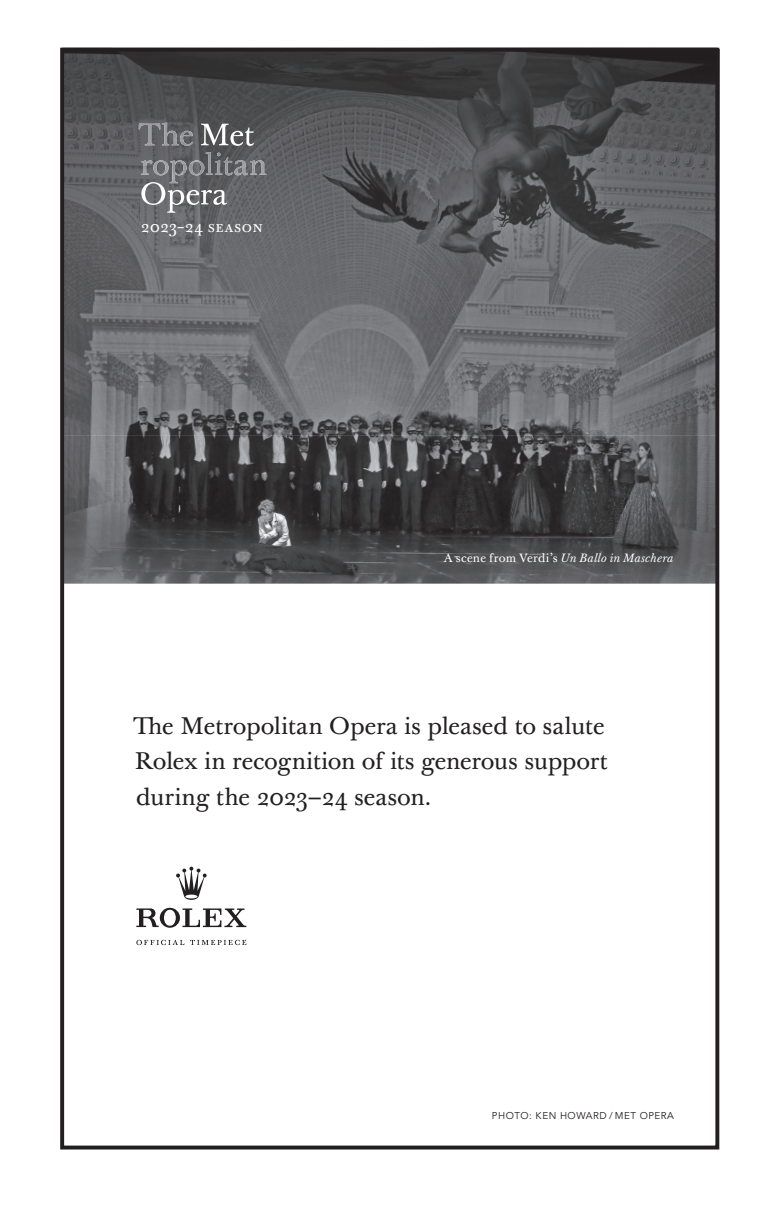
<style>
.page{position:relative;width:774px;height:1224px;background:#fff}
.page>*{position:absolute;margin:0;border:0;box-sizing:border-box;transform-origin:0 0}
.t1{font:23.6px/35.4px "Baskerville Ten Pro";letter-spacing:-.005em;color:#231f20}
.t2{font:15.8px "Baskerville Ten Pro";letter-spacing:.03em;color:#fff}
.t3{font:11.8px "Baskerville Ten Pro";letter-spacing:.02em;color:#fff}
.t4{font:9.8px "Avenir LT Pro";letter-spacing:.05em;color:#231f20}
.s1{font-style:italic}
</style>
<div class="page">
<img style="left:65px;top:435px;width:649px;height:149px">
<img style="left:65px;top:53px;width:520px;height:382px">
<img style="left:585px;top:53px;width:129px;height:382px">
<svg style="left:176px;top:867px;width:31px;height:33px"></svg>
<svg style="left:136px;top:908px;width:110px;height:20px"></svg>
<svg style="left:136px;top:940px;width:110px;height:5px"></svg>
<img style="left:139px;top:123px;width:54px;height:23px">
<svg style="left:201px;top:124px;width:53px;height:22px"></svg>
<img style="left:170px;top:152px;width:97px;height:31px">
<svg style="left:141px;top:182px;width:86px;height:31px;background:#828284"></svg>
<div style="left:60px;top:48px;width:659px;height:1102px;border:4px solid #231f20"></div>
<p class="t2" style="left:141px;top:217px;width:123px">2023–24 SeaSon</p>
<p class="t3" style="left:444px;top:550px;width:231px">A scene from Verdi’s <span class="s1">Un Ballo in Maschera</span></p>
<p class="t1" style="left:133px;top:709px;width:476px">The Metropolitan Opera is pleased to salute<br>Rolex in recognition of its generous support during the 2023–24 season.</p>
<p class="t4" style="left:492px;top:1110px;width:184px">PHOTO: KEN HOWARD / MET OPERA</p>
</div>
